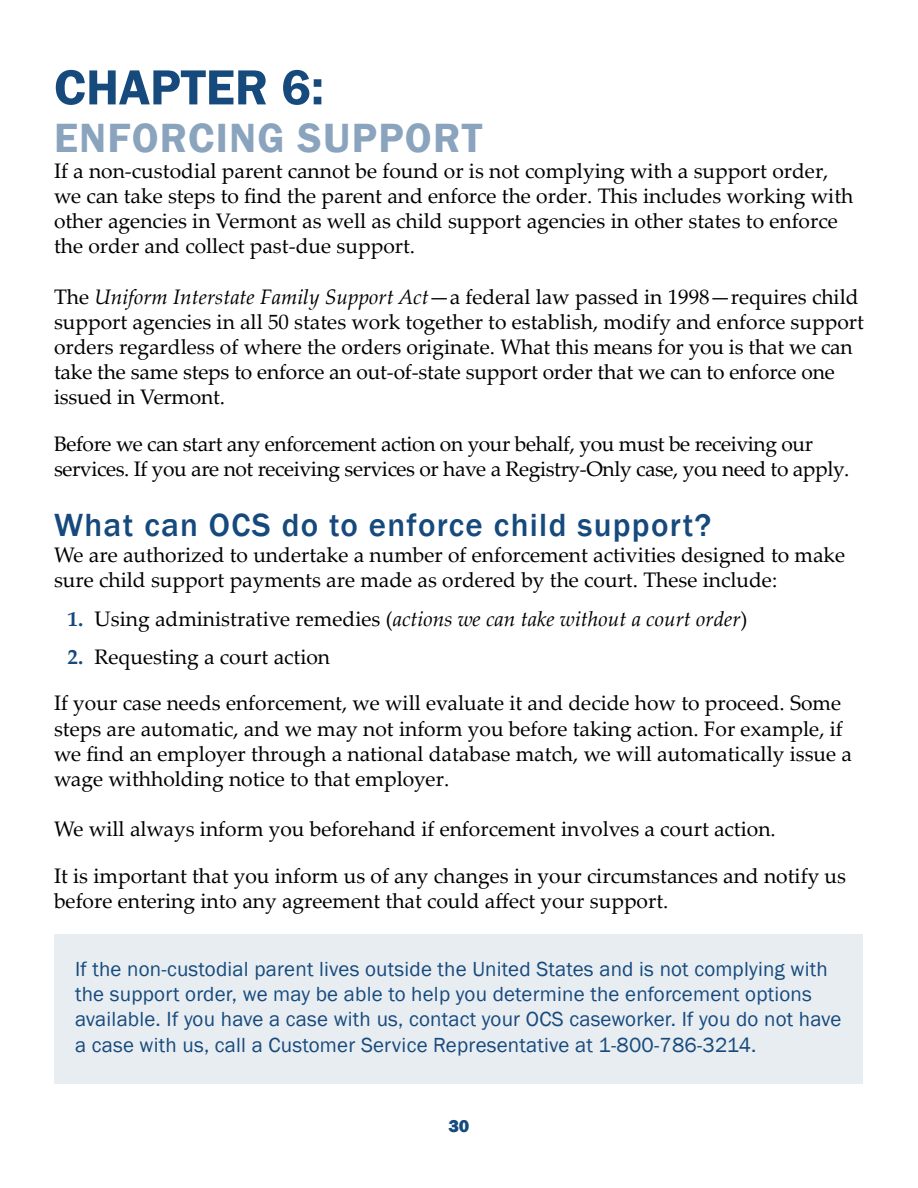
<style>
.page{position:relative;width:918px;height:1188px;background:#fff}
.page>*{position:absolute;margin:0;border:0;box-sizing:border-box;transform-origin:0 0}
.t1{font:600 51px "Franklin Gothic";color:#174a7c}
.t2{font:600 42px "Franklin Gothic";letter-spacing:.03em;color:#8ba4be}
.t3{font:500 33px "Franklin Gothic";letter-spacing:.04em;color:#174a7c}
.t4{font:21px/25.2px "Palatino Linotype";color:#000}
.t5{font:21px/25.2px "Franklin Gothic";letter-spacing:.01em;color:#174a7c}
.t6{font:21px/25.2px "Palatino Linotype";letter-spacing:-.02em;color:#000}
.t7{font:italic 21px "Palatino Linotype";color:#000}
.t8{font:800 18px "Franklin Gothic";color:#174a7c}
.s1{font-style:italic}
.s2{font-weight:700;font-style:normal;color:#174a7c}
.s3{font-style:normal}
.s4{font-weight:700;color:#174a7c}
</style>
<div class="page">
<div style="left:55px;top:934px;width:808px;height:150px;background:#e8edf2"></div>
<h1 class="t1" style="left:54px;top:56px;width:272px">CHAPTER 6:</h1>
<h2 class="t2" style="left:54px;top:113px;width:430px">ENFORCING SUPPORT</h2>
<p class="t4" style="left:54px;top:157px;width:801px">If a non-custodial parent cannot be found or is not complying with a support order, we can take steps to find the parent and enforce the order. This includes working with other agencies in Vermont as well as child support agencies in other states to enforce the order and collect past-due support.</p>
<p class="t4" style="left:54px;top:283px;width:811px">The <span class="s1">Uniform Interstate Family Support Act</span>—a federal law passed in 1998—requires child support agencies in all 50 states work together to establish, modify and enforce support orders regardless of where the orders originate. What this means for you is that we can take the same steps to enforce an out-of-state support order that we can to enforce one issued in Vermont.</p>
<p class="t6" style="left:54px;top:430px;width:797px">Before we can start any enforcement action on your behalf, you must be receiving our services. If you are not receiving services or have a Registry-Only case, you need to apply.</p>
<h3 class="t3" style="left:54px;top:505px;width:659px">What can OCS do to enforce child support?</h3>
<p class="t4" style="left:54px;top:541px;width:793px">We are authorized to undertake a number of enforcement activities designed to make sure child support payments are made as ordered by the court. These include:</p>
<p class="t7" style="left:68px;top:603px;width:682px"><span class="s2">1.</span> <span class="s3">Using administrative remedies (</span>actions we can take without a court order<span class="s3">)</span></p>
<p class="t4" style="left:68px;top:644px;width:264px"><span class="s4">2.</span> Requesting a court action</p>
<p class="t4" style="left:54px;top:690px;width:800px">If your case needs enforcement, we will evaluate it and decide how to proceed. Some steps are automatic, and we may not inform you before taking action. For example, if we find an employer through a national database match, we will automatically issue a wage withholding notice to that employer.</p>
<p class="t4" style="left:54px;top:805px;width:794px;line-height:46.2px">We will always inform you beforehand if enforcement involves a court action.<br>It is important that you inform us of any changes in your circumstances and notify us</p>
<p class="t4" style="left:54px;top:887px;width:616px">before entering into any agreement that could affect your support.</p>
<p class="t5" style="left:75px;top:957px;width:768px">If the non-custodial parent lives outside the United States and is not complying with the support order, we may be able to help you determine the enforcement options available. If you have a case with us, contact your OCS caseworker. If you do not have a case with us, call a Customer Service Representative at 1-800-786-3214.</p>
<p class="t8" style="left:448px;top:1114px;width:23px">30</p>
</div>
